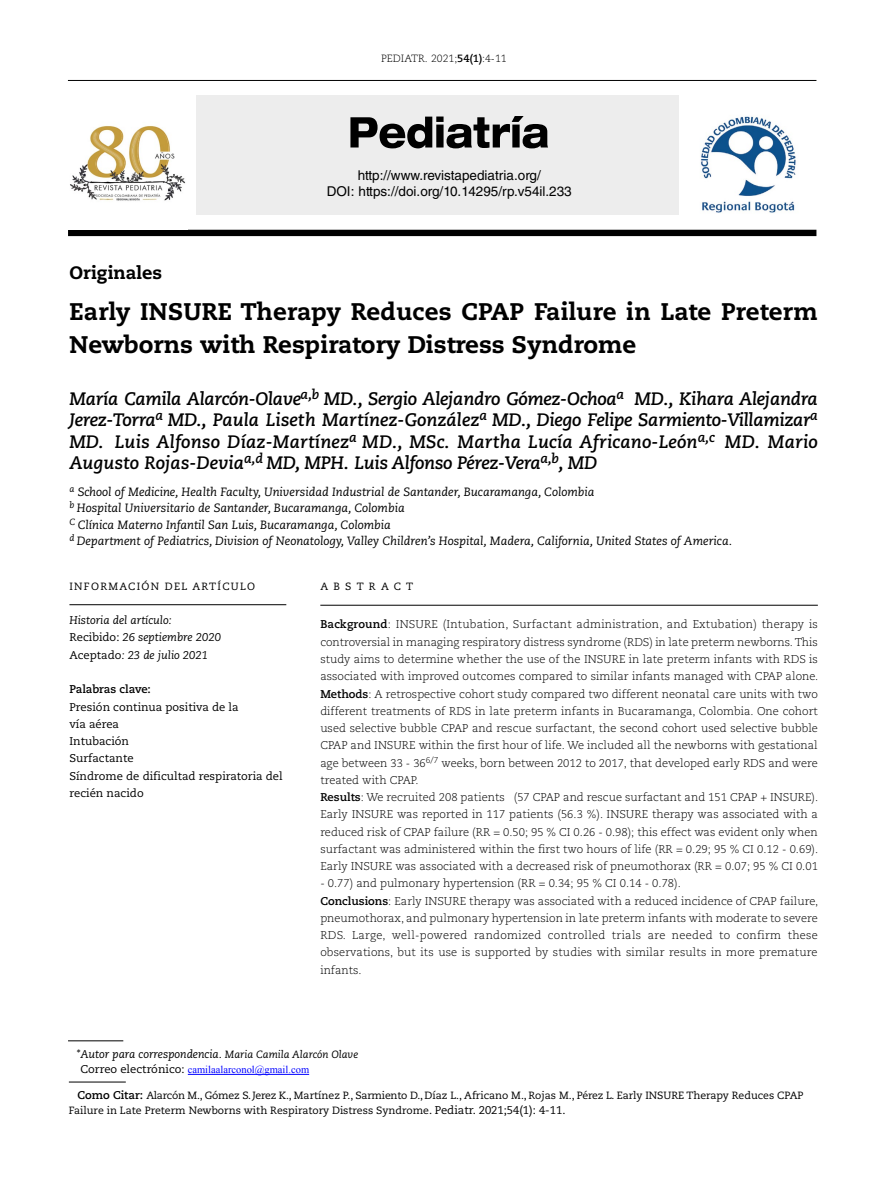
<style>
.page{position:relative;width:893px;height:1191px;background:#fff}
.page>*{position:absolute;margin:0;border:0;box-sizing:border-box;transform-origin:0 0}
.t1{font:800 24px/33px "Caecilia LT Std";color:#000}
.t2{font:italic 700 18px/21.6px "Caecilia LT Std";letter-spacing:-.02em;color:#000;text-align:justify}
.t3{font:800 18px "Caecilia LT Std";color:#000}
.t4{font:13.5px/16.2px "Helvetica LT Std";color:#000;text-align:center}
.t5{font:italic 12px/16.5px "Caecilia LT Std";color:#000}
.t6{font:300 11.25px/17.2px "Caecilia LT Std";color:#000}
.t7{font:italic 11.25px/17.2px "Caecilia LT Std";color:#000}
.t8{font:11.25px/17.2px "Caecilia LT Std";color:#000}
.t9{font:700 11.25px "Caecilia LT Std";color:#000}
.t10{font:10.5px/15px "Caecilia LT Std";color:#000}
.t11{font:10.5px "Times New Roman";color:#00f}
.t12{font:300 10.5px "Caecilia LT Std";color:#000}
.t13{font:10.5px "Caecilia LT Std";letter-spacing:.125em;color:#000}
.t14{font:10.5px "Caecilia LT Std";letter-spacing:.5em;color:#000}
.s1{font-weight:700}
.s2{font-style:normal}
.s3{font-size:10.5px}
.s4{font-family:"Caecilia LT Std";font-size:11.25px;color:#000}
.s5{font-weight:700;font-size:11.25px}
.s6{font-size:11.25px}
</style>
<div class="page">
<div style="left:68px;top:230px;width:748px;height:6px;background:#000"></div>
<div style="left:196px;top:96px;width:483px;height:119px;background:#ededed"></div>
<hr style="left:68px;top:80px;width:748px;height:1px;background:#000">
<svg style="left:350px;top:116px;width:198px;height:32px"></svg>
<img style="left:70px;top:125px;width:116px;height:76px">
<img style="left:701px;top:116px;width:95px;height:97px">
<hr style="left:69px;top:604px;width:217px;height:1px;background:#000">
<hr style="left:68px;top:1040px;width:55px;height:1px;background:#000">
<hr style="left:188px;top:1074px;width:121px;height:1px;background:#00f">
<hr style="left:69px;top:1081px;width:57px;height:1px;background:#000">
<hr style="left:320px;top:605px;width:498px;height:1px;background:#000">
<p class="t12" style="left:381px;top:52px;width:127px">PEDIATR. 2021;<span class="s1">54(1)</span>:4-11</p>
<p class="t4" style="left:327px;top:167px;width:247px">http://www.revistapediatria.org/<br>DOI: https://doi.org/10.14295/rp.v54il.233</p>
<h2 class="t3" style="left:69px;top:261px;width:94px">Originales</h2>
<h1 class="t1" style="left:69px;top:295px;width:750px">Early INSURE Therapy Reduces CPAP Failure in Late Preterm<br>Newborns with Respiratory Distress Syndrome</h1>
<p class="t2" style="left:69px;top:388px;width:750px">María Camila Alarcón-Olave<sup>a,b</sup> MD., Sergio Alejandro Gómez-Ochoa<sup>a</sup> MD., Kihara Alejandra Jerez-Torra<sup>a</sup> MD., Paula Liseth Martínez-González<sup>a</sup> MD., Diego Felipe Sarmiento-Villamizar<sup>a </sup>MD. Luis Alfonso Díaz-Martínez<sup>a</sup> MD., MSc. Martha Lucía Africano-León<sup>a,c</sup> MD. Mario Augusto Rojas-Devia<sup>a,d</sup> MD, MPH. Luis Alfonso Pérez-Vera<sup>a,b</sup>, MD</p>
<p class="t5" style="left:69px;top:483px;width:664px"><sup>a</sup> School of Medicine, Health Faculty, Universidad Industrial de Santander, Bucaramanga, Colombia<br><sup>b</sup> Hospital Universitario de Santander, Bucaramanga, Colombia<br><sup>C</sup> Clínica Materno Infantil San Luis, Bucaramanga, Colombia<br><sup>d</sup> Department of Pediatrics, Division of Neonatology, Valley Children’s Hospital, Madera, California, United States of America.</p>
<p class="t13" style="left:69px;top:580px;width:187px">INFORMACIÓN DEL ARTÍCULO</p>
<p class="t7" style="left:69px;top:612px;width:153px">Historia del artículo:<br><span class="s2">Recibido:</span> 26 septiembre 2020<br><span class="s2">Aceptado</span>: 23 de julio 2021</p>
<p class="t9" style="left:69px;top:682px;width:83px">Palabras clave:</p>
<p class="t8" style="left:69px;top:698px;width:215px">Presión continua positiva de la<br>vía aérea<br>Intubación<br>Surfactante<br>Síndrome de dificultad respiratoria del recién nacido</p>
<p class="t14" style="left:320px;top:580px;width:94px">ABSTRACT</p>
<p class="t6" style="left:320px;top:616px;width:499px"><span class="s1">Background</span>: INSURE (Intubation, Surfactant administration, and Extubation) therapy is controversial in managing respiratory distress syndrome (RDS) in late preterm newborns. This study aims to determine whether the use of the INSURE in late preterm infants with RDS is associated with improved outcomes compared to similar infants managed with CPAP alone.<br><span class="s1">Methods</span>: A retrospective cohort study compared two different neonatal care units with two different treatments of RDS in late preterm infants in Bucaramanga, Colombia. One cohort used selective bubble CPAP and rescue surfactant, the second cohort used selective bubble CPAP and INSURE within the first hour of life. We included all the newborns with gestational age between 33 - 36<sup>6/7</sup> weeks, born between 2012 to 2017, that developed early RDS and were treated with CPAP.<br><span class="s1">Results</span>: We recruited 208 patients (57 CPAP and rescue surfactant and 151 CPAP + INSURE).<br>Early INSURE was reported in 117 patients (56.3 %). INSURE therapy was associated with a reduced risk of CPAP failure (RR = 0.50; 95 % CI 0.26 - 0.98); this effect was evident only when surfactant was administered within the first two hours of life (RR = 0.29; 95 % CI 0.12 - 0.69).<br>Early INSURE was associated with a decreased risk of pneumothorax (RR = 0.07; 95 % CI 0.01</p>
<p class="t6" style="left:320px;top:875px;width:499px">- 0.77) and pulmonary hypertension (RR = 0.34; 95 % CI 0.14 - 0.78).<br><span class="s1">Conclusions</span>: Early INSURE therapy was associated with a reduced incidence of CPAP failure, pneumothorax, and pulmonary hypertension in late preterm infants with moderate to severe RDS. Large, well-powered randomized controlled trials are needed to confirm these observations, but its use is supported by studies with similar results in more premature infants.</p>
<p class="t7" style="left:77px;top:1046px;width:283px">*Autor para correspondencia. <span class="s3">Maria Camila Alarcón Olave</span></p>
<p class="t11" style="left:80px;top:1062px;width:230px"><span class="s4">Correo electrónico:</span> camilaalarconol@gmail.com</p>
<p class="t10" style="left:69px;top:1088px;width:736px;text-indent:9px"><span class="s5">Como Citar:</span> Alarcón M., Gómez S.Jerez K., Martínez P., Sarmiento D.,Díaz L., Africano M., Rojas M., Pérez L. Early INSURE Therapy Reduces CPAP<br>Failure in Late Preterm Newborns with Respiratory Distress Syndrome<span class="s6">. Pediatr. 2021;54(1): 4-11.</span></p>
</div>
